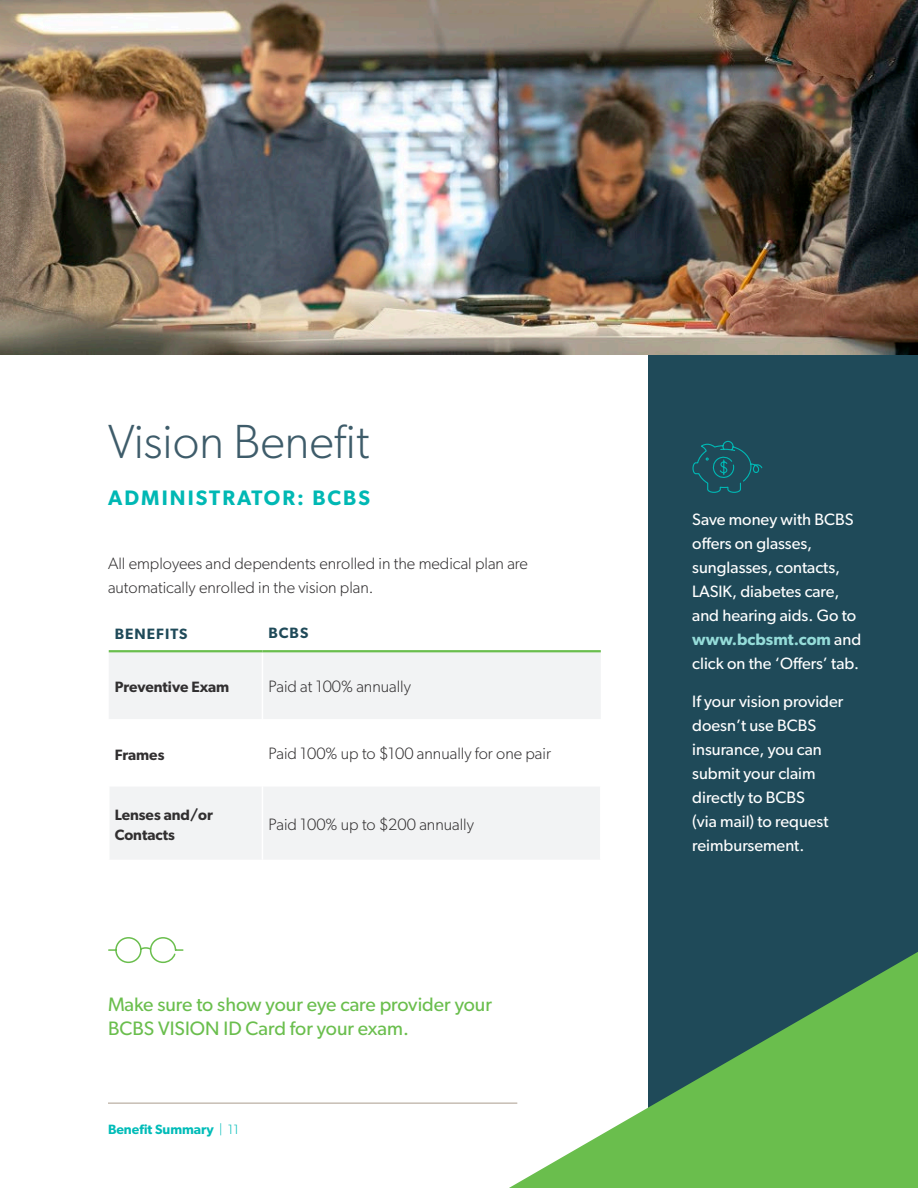
<style>
.page{position:relative;width:918px;height:1188px;background:#fff}
.page>*{position:absolute;margin:0;border:0;box-sizing:border-box;transform-origin:0 0}
.t1{font:300 48px "Gibson";color:#3e5c6a}
.Body{font:600 21px "Gibson";letter-spacing:.1em;color:#00b8b4}
.t2{font:19.5px/24px "Gibson";color:#6abe4d}
.Body-2{font:16.5px/24px "Gibson";color:#fff}
.Body-3{font:300 16.5px/24px "Gibson";color:#312f30}
.Body-4{font:600 15px/19.5px "Gibson";color:#312f30}
.Body-5{font:600 15px "Gibson";letter-spacing:.07em;color:#1f4a59}
.t3{font:600 13.5px "Gibson";color:#00bcb8}
.s1{font-weight:300}
.s2{font-weight:600;color:#95dcd9}
</style>
<div class="page">
<hr style="left:108px;top:1103px;width:409px;height:1px;background:#b4a89a">
<div style="left:648px;top:354px;width:270px;height:834px;background:#1f4a59"></div>
<svg style="left:509px;top:952px;width:409px;height:236px;fill:#6abe50"></svg>
<svg style="left:109px;top:652px;width:492px;height:207px;fill:#f2f3f4"></svg>
<hr style="left:108px;top:787px;width:2px;height:73px;background:#fff">
<hr style="left:262px;top:652px;width:1px;height:67px;background:#fff">
<hr style="left:262px;top:787px;width:1px;height:73px;background:#fff">
<hr style="left:600px;top:787px;width:2px;height:73px;background:#fff">
<hr style="left:108px;top:719px;width:2px;height:68px;background:#fff">
<hr style="left:262px;top:719px;width:1px;height:68px;background:#fff">
<hr style="left:600px;top:719px;width:2px;height:68px;background:#fff">
<hr style="left:109px;top:650px;width:153px;height:2px;background:#6abe4d">
<hr style="left:262px;top:650px;width:339px;height:2px;background:#6abe4d">
<img style="left:0;top:0;width:918px;height:354px">
<svg style="left:108px;top:937px;width:76px;height:27px"></svg>
<svg style="left:692px;top:440px;width:71px;height:53px"></svg>
<h1 class="t1" style="left:108px;top:412px;width:263px">Vision Benefit</h1>
<p class="Body" style="left:108px;top:485px;width:264px">ADMINISTRATOR: BCBS</p>
<p class="Body-3" style="left:108px;top:552px;width:422px">All employees and dependents enrolled in the medical plan are automatically enrolled in the vision plan.</p>
<p class="Body-5" style="left:115px;top:625px;width:74px">BENEFITS</p>
<p class="Body-5" style="left:268px;top:624px;width:41px">BCBS</p>
<p class="Body-4" style="left:115px;top:677px;width:116px">Preventive Exam</p>
<p class="Body-3" style="left:268px;top:674px;width:144px">Paid at 100% annually</p>
<p class="Body-4" style="left:115px;top:744px;width:51px">Frames</p>
<p class="Body-3" style="left:268px;top:742px;width:284px">Paid 100% up to $100 annually for one pair</p>
<p class="Body-4" style="left:115px;top:805px;width:100px">Lenses and/or<br>Contacts</p>
<p class="Body-3" style="left:268px;top:812px;width:207px">Paid 100% up to $200 annually</p>
<h3 class="t2" style="left:108px;top:992px;width:385px">Make sure to show your eye care provider your<br>BCBS VISION ID Card for your exam.</h3>
<p class="t3" style="left:108px;top:1121px;width:133px">Benefit Summary <span class="s1">| 11</span></p>
<p class="Body-2" style="left:692px;top:507px;width:170px">Save money with BCBS offers on glasses, sunglasses, contacts,<br>LASIK, diabetes care, and hearing aids. Go to <span class="s2">www.bcbsmt.com</span> and click on the ‘Offers’ tab.</p>
<p class="Body-2" style="left:692px;top:689px;width:153px">If your vision provider doesn’t use BCBS insurance, you can submit your claim directly to BCBS<br>(via mail) to request reimbursement.</p>
</div>
